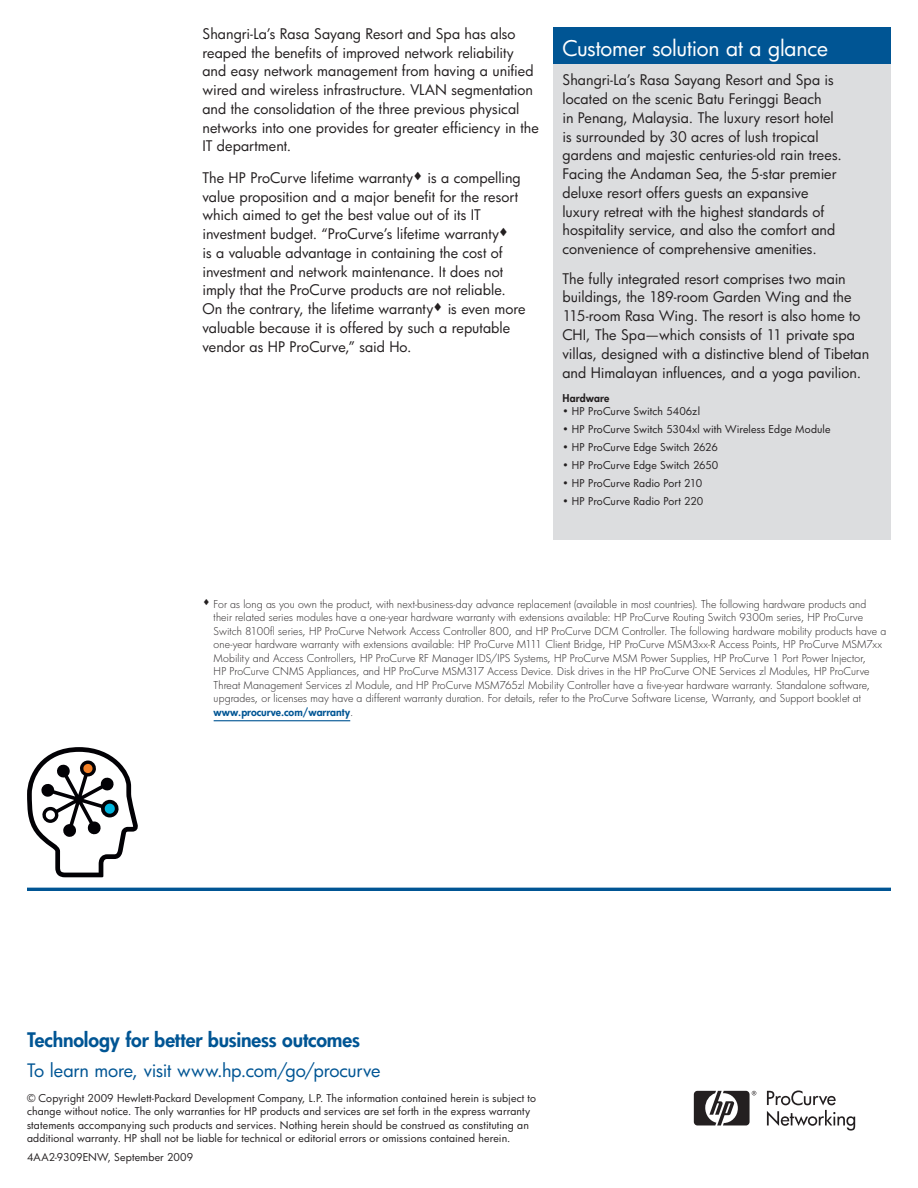
<style>
.page{position:relative;width:918px;height:1188px;background:#fff}
.page>*{position:absolute;margin:0;border:0;box-sizing:border-box;transform-origin:0 0}
.t1{font:21px "HP Futura";letter-spacing:-.01em;color:#fff}
.t2{font:800 19.5px "HP Futura";letter-spacing:-.01em;color:#005594}
.t3{font:18px "HP Futura";letter-spacing:-.015em;color:#005594}
.t4{font:14.25px/18.8px "HP Futura";color:#231f20}
.t5{font:300 10.5px/13.5px "HP Futura";letter-spacing:.005em;color:#231f20}
.t6{font:10.5px/13.5px "HP Futura";letter-spacing:.01em;color:#231f20}
.t7{font:800 10.5px "HP Futura";letter-spacing:.015em;color:#231f20}
.s1{font-weight:800;color:#005594}
</style>
<div class="page">
<hr style="left:27px;top:888px;width:864px;height:3px;background:#005594">
<svg style="left:27px;top:747px;width:111px;height:130px"></svg>
<svg style="left:694px;top:1091px;width:62px;height:34px"></svg>
<svg style="left:767px;top:1091px;width:88px;height:40px"></svg>
<div style="left:554px;top:27px;width:337px;height:39px;background:#005594"></div>
<div style="left:554px;top:65px;width:337px;height:475px;background:#dcdddf"></div>
<hr style="left:214px;top:720px;width:136px;height:1px;background:#005594">
<p class="t4" style="left:202px;top:24px;width:338px">Shangri-La’s Rasa Sayang Resort and Spa has also reaped the benefits of improved network reliability and easy network management from having a unified wired and wireless infrastructure. VLAN segmentation and the consolidation of the three previous physical networks into one provides for greater efficiency in the IT department.</p>
<p class="t4" style="left:202px;top:168px;width:325px">The HP ProCurve lifetime warranty♦ is a compelling value proposition and a major benefit for the resort which aimed to get the best value out of its IT investment budget. “ProCurve’s lifetime warranty♦<br>is a valuable advantage in containing the cost of investment and network maintenance. It does not imply that the ProCurve products are not reliable.<br>On the contrary, the lifetime warranty♦ is even more valuable because it is offered by such a reputable vendor as HP ProCurve,” said Ho.</p>
<h1 class="t1" style="left:562px;top:34px;width:267px">Customer solution at a glance</h1>
<p class="t4" style="left:562px;top:71px;width:281px">Shangri-La’s Rasa Sayang Resort and Spa is located on the scenic Batu Feringgi Beach<br>in Penang, Malaysia. The luxury resort hotel is surrounded by 30 acres of lush tropical gardens and majestic centuries-old rain trees.<br>Facing the Andaman Sea, the 5-star premier deluxe resort offers guests an expansive luxury retreat with the highest standards of hospitality service, and also the comfort and convenience of comprehensive amenities.</p>
<p class="t4" style="left:562px;top:269px;width:308px">The fully integrated resort comprises two main buildings, the 189-room Garden Wing and the 115-room Rasa Wing. The resort is also home to CHI, The Spa—which consists of 11 private spa villas, designed with a distinctive blend of Tibetan and Himalayan influences, and a yoga pavilion.</p>
<p class="t7" style="left:562px;top:391px;width:49px">Hardware</p>
<p class="t6" style="left:562px;top:404px;width:139px">• HP ProCurve Switch 5406zl</p>
<p class="t6" style="left:562px;top:422px;width:270px">• HP ProCurve Switch 5304xl with Wireless Edge Module</p>
<p class="t6" style="left:562px;top:440px;width:157px">• HP ProCurve Edge Switch 2626</p>
<p class="t6" style="left:562px;top:458px;width:157px">• HP ProCurve Edge Switch 2650</p>
<p class="t6" style="left:562px;top:476px;width:141px">• HP ProCurve Radio Port 210</p>
<p class="t6" style="left:562px;top:494px;width:142px">• HP ProCurve Radio Port 220</p>
<p class="t5" style="left:214px;top:597px;width:674px;text-indent:-11px">♦ For as long as you own the product, with next-business-day advance replacement (available in most countries). The following hardware products and their related series modules have a one-year hardware warranty with extensions available: HP ProCurve Routing Switch 9300m series, HP ProCurve Switch 8100fl series, HP ProCurve Network Access Controller 800, and HP ProCurve DCM Controller. The following hardware mobility products have a one-year hardware warranty with extensions available: HP ProCurve M111 Client Bridge, HP ProCurve MSM3xx-R Access Points, HP ProCurve MSM7xx Mobility and Access Controllers, HP ProCurve RF Manager IDS/IPS Systems, HP ProCurve MSM Power Supplies, HP ProCurve 1 Port Power Injector,<br>HP ProCurve CNMS Appliances, and HP ProCurve MSM317 Access Device. Disk drives in the HP ProCurve ONE Services zl Modules, HP ProCurve Threat Management Services zl Module, and HP ProCurve MSM765zl Mobility Controller have a five-year hardware warranty. Standalone software, upgrades, or licenses may have a different warranty duration. For details, refer to the ProCurve Software License, Warranty, and Support booklet at <span class="s1">www.procurve.com/warranty</span>.</p>
<h2 class="t2" style="left:27px;top:1027px;width:335px">Technology for better business outcomes</h2>
<p class="t3" style="left:27px;top:1058px;width:355px">To learn more, visit www.hp.com/go/procurve</p>
<p class="t6" style="left:27px;top:1091px;width:511px">© Copyright 2009 Hewlett-Packard Development Company, L.P. The information contained herein is subject to change without notice. The only warranties for HP products and services are set forth in the express warranty statements accompanying such products and services. Nothing herein should be construed as constituting an additional warranty. HP shall not be liable for technical or editorial errors or omissions contained herein.</p>
<p class="t6" style="left:27px;top:1150px;width:168px">4AA2-9309ENW, September 2009</p>
</div>
